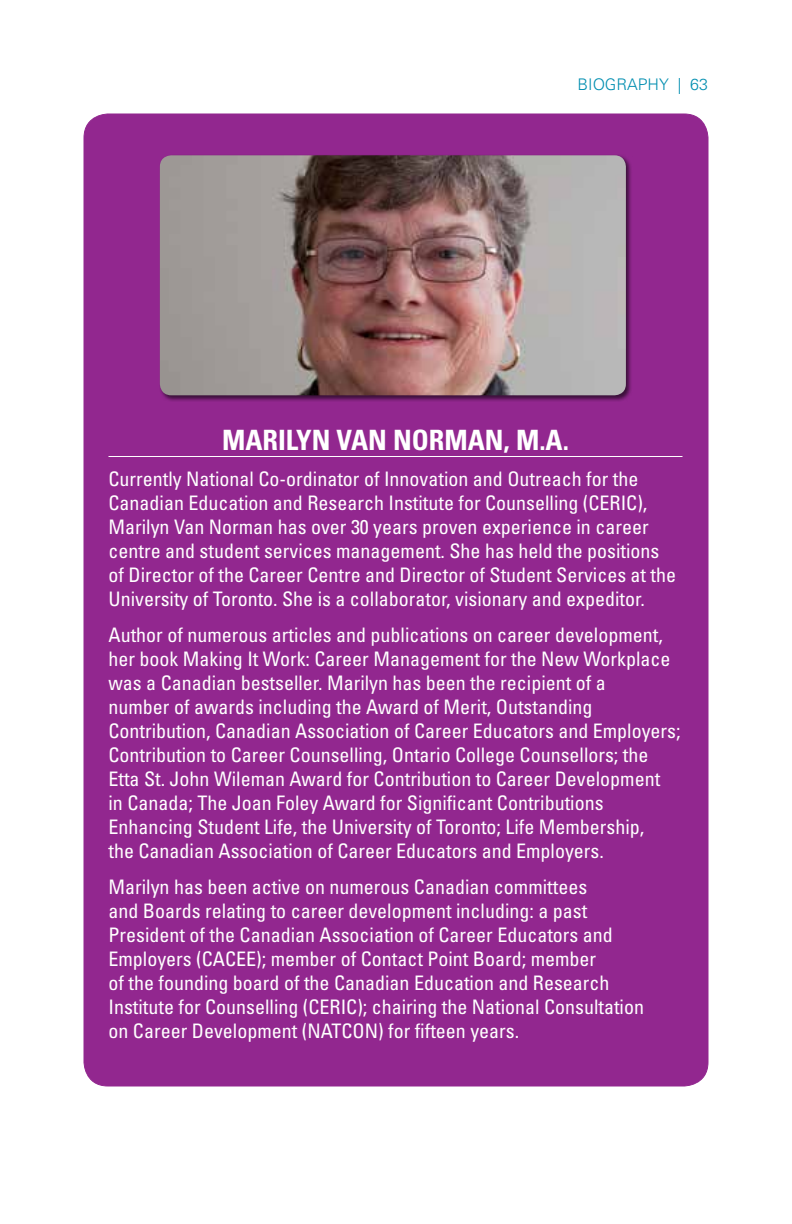
<style>
.page{position:relative;width:792px;height:1224px;background:#fff}
.page>*{position:absolute;margin:0;border:0;box-sizing:border-box;transform-origin:0 0}
.t1{font:700 condensed 28px "Univers LT Std";color:#fff}
.t2{font:condensed 20px/24px "Univers LT Std";color:#fff}
.t3{font:300 16px "Univers LT Std";color:#008eb0}
</style>
<div class="page">
<div style="left:84px;top:114px;width:624px;height:972px;background:#92278f;border-radius:24px"></div>
<hr style="left:108px;top:456px;width:574px;height:1px;background:#fff">
<div style="left:159px;top:154px;width:473px;height:248px;background:#000;opacity:.6"></div>
<img style="left:160px;top:155px;width:466px;height:240px">
<p class="t3" style="left:578px;top:74px;width:132px">BI OGRAPHY | 63</p>
<h1 class="t1" style="left:222px;top:423px;width:348px">MARILYN VAN NORMAN, M.A.</h1>
<p class="t2" style="left:108px;top:467px;width:569px">Currently National Co-ordinator of Innovation and Outreach for the Canadian Education and Research Institute for Counselling (CERIC), Marilyn Van Norman has over 30 years proven experience in career centre and student services management. She has held the positions of Director of the Career Centre and Director of Student Services at the University of Toronto. She is a collaborator, visionary and expeditor.</p>
<p class="t2" style="left:108px;top:623px;width:574px">Author of numerous articles and publications on career development, her book Making It Work: Career Management for the New Workplace was a Canadian bestseller. Marilyn has been the recipient of a<br>number of awards including the Award of Merit, Outstanding Contribution, Canadian Association of Career Educators and Employers; Contribution to Career Counselling, Ontario College Counsellors; the Etta St. John Wileman Award for Contribution to Career Development<br>in Canada; The Joan Foley Award for Significant Contributions Enhancing Student Life, the University of Toronto; Life Membership,<br>the Canadian Association of Career Educators and Employers.</p>
<p class="t2" style="left:108px;top:875px;width:537px">Marilyn has been active on numerous Canadian committees<br>and Boards relating to career development including: a past President of the Canadian Association of Career Educators and Employers (CACEE); member of Contact Point Board; member<br>of the founding board of the Canadian Education and Research Institute for Counselling (CERIC); chairing the National Consultation on Career Development (NATCON) for fifteen years.</p>
</div>
